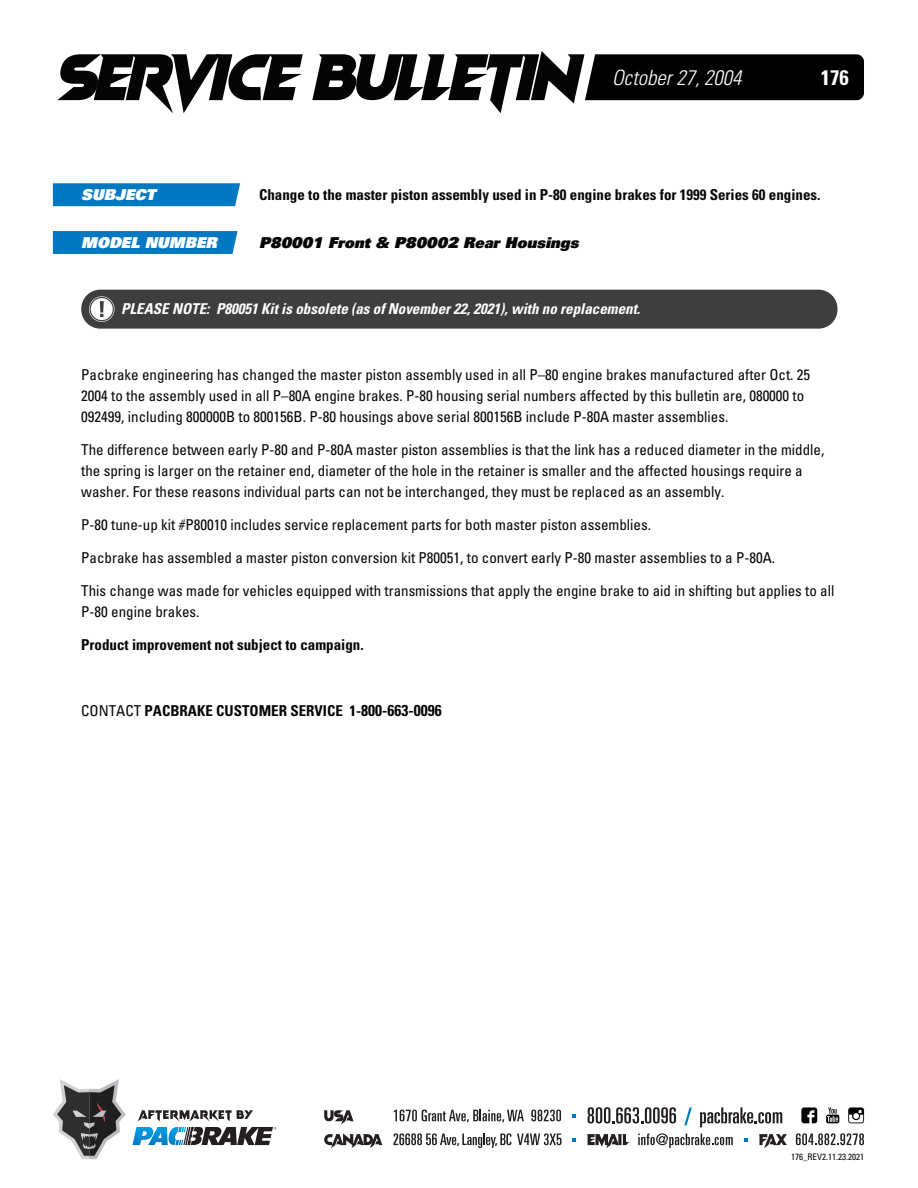
<style>
.page{position:relative;width:918px;height:1188px;background:#fff}
.page>*{position:absolute;margin:0;border:0;box-sizing:border-box;transform-origin:0 0}
.t1{font:italic 67.05px "Vampire Wars";letter-spacing:-.02em;color:#040503}
.t2{font:italic 300 condensed 21px "Univers LT Std";color:#fff}
.t3{font:700 condensed 21px "Univers LT Std";color:#fff}
.t4{font:condensed 15px/21px "Univers LT Std";color:#050504}
.t5{font:700 condensed 15px "Univers LT Std";color:#050504}
.t6{font:italic 700 condensed 15px "Univers LT Std";color:#fff}
.t7{font:15px "Univers LT Std X Black Obl";color:#050504}
.t8{font:15px "Univers LT Std X Black Obl";color:#fff}
.t9{font:condensed 9px "Univers LT Std";color:#040503}
.s1{font-weight:400}
.s2{font-size:15.75px}
</style>
<div class="page">
<svg style="left:324px;top:1133px;width:58px;height:15px"></svg>
<svg style="left:587px;top:1134px;width:42px;height:14px"></svg>
<svg style="left:638px;top:1133px;width:95px;height:15px"></svg>
<svg style="left:759px;top:1134px;width:28px;height:14px"></svg>
<svg style="left:796px;top:1133px;width:68px;height:12px"></svg>
<svg style="left:323px;top:1110px;width:31px;height:14px"></svg>
<svg style="left:394px;top:1110px;width:130px;height:12px"></svg>
<svg style="left:531px;top:1110px;width:30px;height:11px"></svg>
<svg style="left:588px;top:1107px;width:88px;height:16px"></svg>
<svg style="left:684px;top:1107px;width:8px;height:18px"></svg>
<svg style="left:700px;top:1107px;width:82px;height:20px"></svg>
<svg style="left:801px;top:1107px;width:16px;height:16px"></svg>
<svg style="left:826px;top:1107px;width:13px;height:16px"></svg>
<svg style="left:848px;top:1107px;width:16px;height:16px"></svg>
<svg style="left:53px;top:1079px;width:73px;height:80px"></svg>
<svg style="left:133px;top:1127px;width:144px;height:18px"></svg>
<svg style="left:138px;top:1110px;width:115px;height:11px"></svg>
<svg style="left:393px;top:1133px;width:118px;height:15px"></svg>
<svg style="left:517px;top:1133px;width:44px;height:12px"></svg>
<div style="left:585px;top:54px;width:279px;height:46px;background:#000"></div>
<div style="left:81px;top:290px;width:757px;height:39px;background:#3e3e3f;border-radius:19px"></div>
<svg style="left:89px;top:296px;width:26px;height:26px"></svg>
<div style="left:53px;top:183px;width:187px;height:23px;background:#0079c2"></div>
<div style="left:53px;top:231px;width:185px;height:23px;background:#0079c2"></div>
<h1 class="t1" style="left:54px;top:34px;width:541px">SERVICE BULLETIN</h1>
<h2 class="t2" style="left:612px;top:65px;width:131px">October 27, 2004</h2>
<h2 class="t3" style="left:821px;top:65px;width:29px">176</h2>
<p class="t8" style="left:81px;top:185px;width:76px">SUBJECT</p>
<p class="t5" style="left:259px;top:186px;width:563px">Change to the master piston assembly used in P-80 engine brakes for 1999 Series 60 engines.</p>
<p class="t8" style="left:81px;top:233px;width:137px">MODEL NUMBER</p>
<p class="t7" style="left:259px;top:233px;width:321px">P80001 Front &amp; P80002 Rear Housings</p>
<p class="t6" style="left:121px;top:300px;width:521px">PLEASE NOTE: P80051 Kit is obsolete (as of November 22, 2021), with no replacement.</p>
<p class="t4" style="left:81px;top:364px;width:730px">Pacbrake engineering has changed the master piston assembly used in all P–80 engine brakes manufactured after Oct. 25<br>2004 to the assembly used in all P–80A engine brakes. P-80 housing serial numbers affected by this bulletin are, 080000 to<br>092499, including 800000B to 800156B. P-80 housings above serial 800156B include P-80A master assemblies.</p>
<p class="t4" style="left:81px;top:439px;width:745px">The difference between early P-80 and P-80A master piston assemblies is that the link has a reduced diameter in the middle, the spring is larger on the retainer end, diameter of the hole in the retainer is smaller and the affected housings require a washer. For these reasons individual parts can not be interchanged, they must be replaced as an assembly.</p>
<p class="t4" style="left:81px;top:514px;width:571px">P-80 tune-up kit #P80010 includes service replacement parts for both master piston assemblies.</p>
<p class="t4" style="left:81px;top:547px;width:695px">Pacbrake has assembled a master piston conversion kit P80051, to convert early P-80 master assemblies to a P-80A.</p>
<p class="t4" style="left:81px;top:580px;width:755px">This change was made for vehicles equipped with transmissions that apply the engine brake to aid in shifting but applies to all<br>P-80 engine brakes.</p>
<p class="t5" style="left:81px;top:636px;width:284px">Product improvement not subject to campaign.</p>
<p class="t5" style="left:81px;top:702px;width:362px"><span class="s1">CONTACT</span> PACBRAKE CUSTOMER SERVICE 1-<span class="s2">800-663-0096</span></p>
<p class="t9" style="left:791px;top:1151px;width:74px">176_REV2.11.23.2021</p>
</div>
